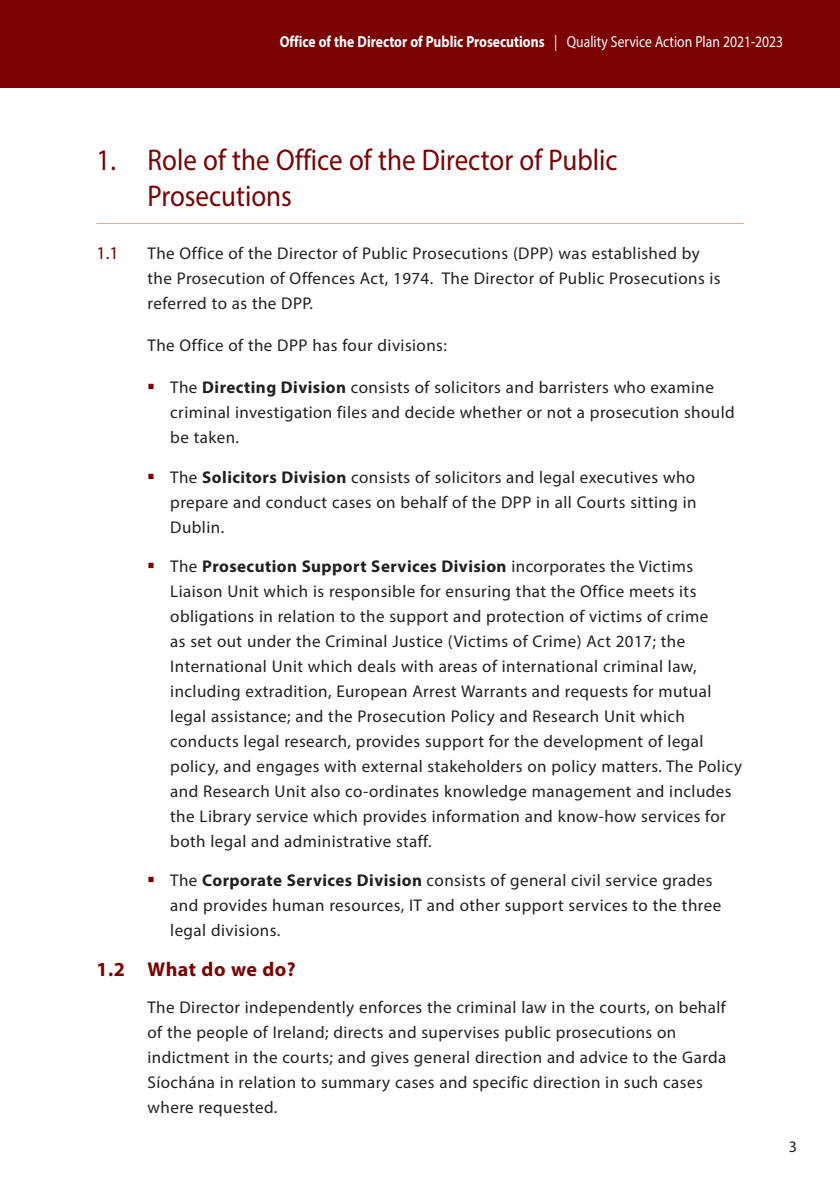
<style>
.page{position:relative;width:840px;height:1191px;background:#fff}
.page>*{position:absolute;margin:0;border:0;box-sizing:border-box;transform-origin:0 0}
.t1{font:30px/36px "Myriad Pro";color:#7a0203;scale:.9 1}
.t2{font:700 20px "Myriad Pro";letter-spacing:.02em;color:#7a0203}
.t3{font:18px "Myriad Pro";color:#7a0203}
.t4{font:17px/25px "Myriad Pro";letter-spacing:.025em;color:#231f20}
.t5{font:700 16px "Myriad Pro";color:#fff;scale:.85 1}
.t6{font:16px "Myriad Pro";color:#231f20}
.s1{font-weight:400}
.s2{font-family:"Minion Pro";font-size:18px;color:#7a0203}
.s3{font-weight:700}
</style>
<div class="page">
<div style="left:0;top:0;width:839px;height:88px;background:#7a0203"></div>
<hr style="left:96px;top:223px;width:647px;height:1px;background:#d9b0a1">
<p class="t5" style="left:279px;top:31px;width:593px">Office of the Director of Public Prosecutions <span class="s1">| Quality Service Action Plan 2021-2023</span></p>
<h1 class="t1" style="left:147px;top:141px;width:523px;text-indent:-51px">1. Role of the Office of the Director of Public<br>Prosecutions</h1>
<p class="t3" style="left:96px;top:242px;width:24px">1.1</p>
<p class="t4" style="left:147px;top:241px;width:574px">The Office of the Director of Public Prosecutions (DPP) was established by the Prosecution of Offences Act, 1974. The Director of Public Prosecutions is referred to as the DPP.</p>
<p class="t4" style="left:147px;top:333px;width:301px">The Office of the DPP has four divisions:</p>
<p class="t4" style="left:170px;top:375px;width:565px;text-indent:-23px"><span class="s2">■</span> The <span class="s3">Directing Division</span> consists of solicitors and barristers who examine criminal investigation files and decide whether or not a prosecution should be taken.</p>
<p class="t4" style="left:170px;top:464px;width:527px;text-align:justify;text-indent:-23px"><span class="s2">■</span> The <span class="s3">Solicitors Division</span> consists of solicitors and legal executives who prepare and conduct cases on behalf of the DPP in all Courts sitting in Dublin.</p>
<p class="t4" style="left:170px;top:553px;width:573px;text-indent:-23px"><span class="s2">■</span> The <span class="s3">Prosecution Support Services Division</span> incorporates the Victims Liaison Unit which is responsible for ensuring that the Office meets its obligations in relation to the support and protection of victims of crime<br>as set out under the Criminal Justice (Victims of Crime) Act 2017; the International Unit which deals with areas of international criminal law, including extradition, European Arrest Warrants and requests for mutual legal assistance; and the Prosecution Policy and Research Unit which conducts legal research, provides support for the development of legal policy, and engages with external stakeholders on policy matters. The Policy and Research Unit also co-ordinates knowledge management and includes the Library service which provides information and know-how services for both legal and administrative staff.</p>
<p class="t4" style="left:170px;top:867px;width:552px;text-indent:-23px"><span class="s2">■</span> The <span class="s3">Corporate Services Division</span> consists of general civil service grades and provides human resources, IT and other support services to the three legal divisions.</p>
<p class="t2" style="left:96px;top:956px;width:201px">1.2 What do we do?</p>
<p class="t4" style="left:147px;top:994px;width:580px">The Director independently enforces the criminal law in the courts, on behalf of the people of Ireland; directs and supervises public prosecutions on indictment in the courts; and gives general direction and advice to the Garda Síochána in relation to summary cases and specific direction in such cases where requested.</p>
<p class="t6" style="left:788px;top:1136px;width:10px">3</p>
</div>
